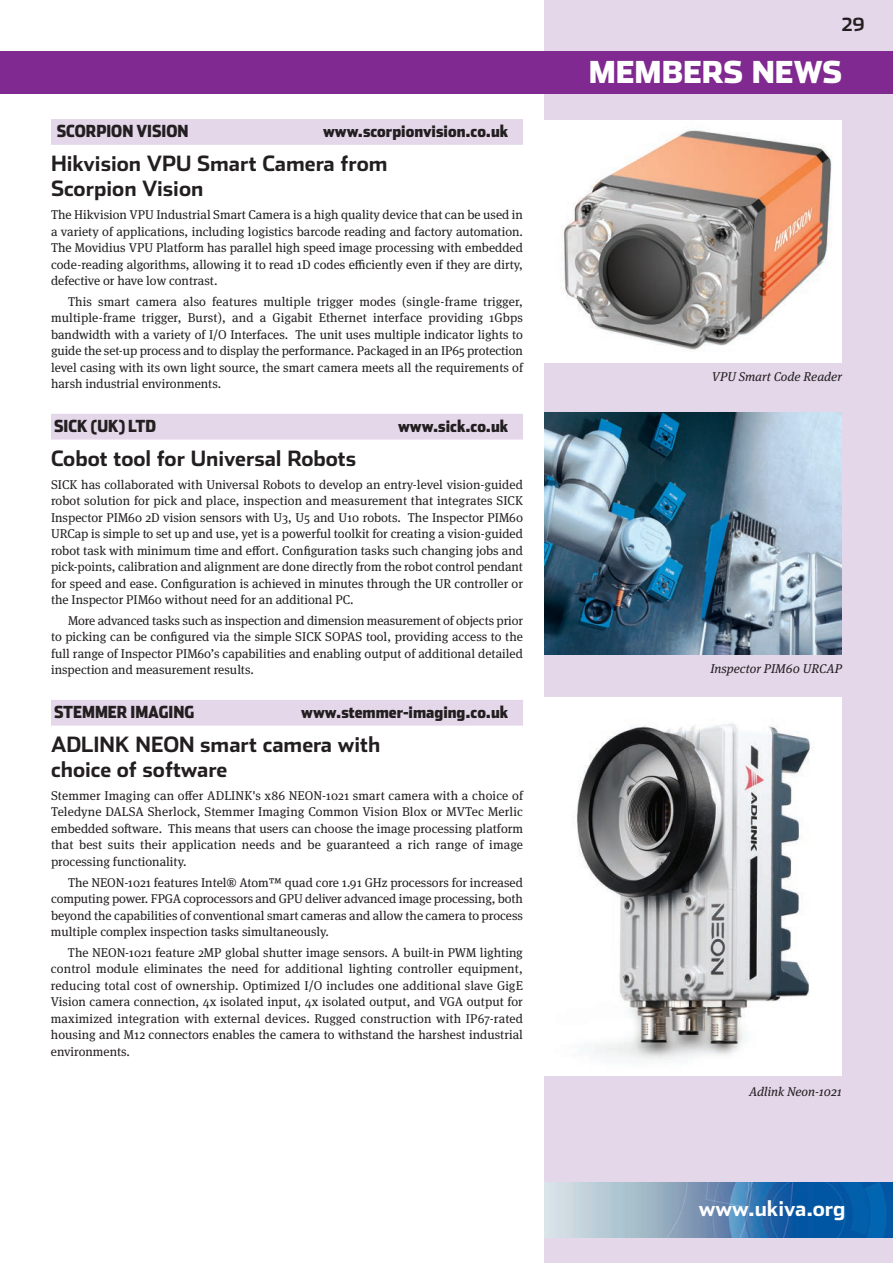
<style>
.page{position:relative;width:893px;height:1263px;background:#fff}
.page>*{position:absolute;margin:0;border:0;box-sizing:border-box;transform-origin:0 0}
.t1{font:900 30px "Stainless";color:#fff}
.t2{font:700 21px/25.2px "Stainless";color:#231f20}
.t3{font:700 21px "Stainless";color:#fff}
.t4{font:700 18px "Stainless";color:#231f20}
.t5{font:900 16.5px "Stainless Cond";color:#231f20}
.t6{font:12.75px/16.5px "Meta Serif OT";color:#231f20;text-align:justify}
.t7{font:italic 12.75px "Meta Serif OT";color:#231f20}
</style>
<div class="page">
<div style="left:544px;top:0;width:349px;height:1263px;background:#e3d7e9"></div>
<div style="left:51px;top:119px;width:472px;height:18px;background:#e3d7e9"></div>
<div style="left:51px;top:133px;width:472px;height:12px;background:#e3d7e9"></div>
<div style="left:51px;top:414px;width:472px;height:18px;background:#e3d7e9"></div>
<div style="left:51px;top:428px;width:472px;height:12px;background:#e3d7e9"></div>
<div style="left:51px;top:700px;width:472px;height:18px;background:#e3d7e9"></div>
<div style="left:51px;top:714px;width:472px;height:12px;background:#e3d7e9"></div>
<img style="left:545px;top:1182px;width:348px;height:55px">
<div style="left:0;top:51px;width:893px;height:43px;background:#802990"></div>
<img style="left:544px;top:413px;width:298px;height:241px">
<img style="left:544px;top:697px;width:298px;height:379px">
<img style="left:544px;top:121px;width:298px;height:241px">
<p class="t5" style="left:57px;top:122px;width:133px">SCORPION VISION</p>
<p class="t5" style="left:323px;top:122px;width:187px">www.scorpionvision.co.uk</p>
<h2 class="t2" style="left:51px;top:151px;width:338px">Hikvision VPU Smart Camera from<br>Scorpion Vision</h2>
<p class="t6" style="left:51px;top:207px;width:473px">The Hikvision VPU Industrial Smart Camera is a high quality device that can be used in a variety of applications, including logistics barcode reading and factory automation.<br>The Movidius VPU Platform has parallel high speed image processing with embedded code-reading algorithms, allowing it to read 1D codes efficiently even if they are dirty, defective or have low contrast.</p>
<p class="t6" style="left:51px;top:294px;width:473px;text-indent:17px">This smart camera also features multiple trigger modes (single-frame trigger, multiple-frame trigger, Burst), and a Gigabit Ethernet interface providing 1Gbps bandwidth with a variety of I/O Interfaces. The unit uses multiple indicator lights to guide the set-up process and to display the performance. Packaged in an IP65 protection level casing with its own light source, the smart camera meets all the requirements of harsh industrial environments.</p>
<p class="t5" style="left:54px;top:416px;width:103px">SICK (UK) LTD</p>
<p class="t5" style="left:398px;top:416px;width:112px">www.sick.co.uk</p>
<h2 class="t2" style="left:51px;top:446px;width:307px">Cobot tool for Universal Robots</h2>
<p class="t6" style="left:51px;top:477px;width:473px">SICK has collaborated with Universal Robots to develop an entry-level vision-guided robot solution for pick and place, inspection and measurement that integrates SICK Inspector PIM60 2D vision sensors with U3, U5 and U10 robots. The Inspector PIM60<br>URCap is simple to set up and use, yet is a powerful toolkit for creating a vision-guided robot task with minimum time and effort. Configuration tasks such changing jobs and pick-points, calibration and alignment are done directly from the robot control pendant for speed and ease. Configuration is achieved in minutes through the UR controller or the Inspector PIM60 without need for an additional PC.</p>
<p class="t6" style="left:51px;top:613px;width:473px;text-indent:17px">More advanced tasks such as inspection and dimension measurement of objects prior to picking can be configured via the simple SICK SOPAS tool, providing access to the full range of Inspector PIM60’s capabilities and enabling output of additional detailed inspection and measurement results.</p>
<p class="t5" style="left:54px;top:702px;width:142px">STEMMER IMAGING</p>
<p class="t5" style="left:301px;top:702px;width:209px">www.stemmer-imaging.co.uk</p>
<h2 class="t2" style="left:51px;top:732px;width:331px">ADLINK NEON smart camera with choice of software</h2>
<p class="t6" style="left:51px;top:788px;width:473px">Stemmer Imaging can offer ADLINK's x86 NEON-1021 smart camera with a choice of Teledyne DALSA Sherlock, Stemmer Imaging Common Vision Blox or MVTec Merlic embedded software. This means that users can choose the image processing platform that best suits their application needs and be guaranteed a rich range of image processing functionality.</p>
<p class="t6" style="left:51px;top:875px;width:474px;text-indent:17px">The NEON-1021 features Intel® Atom™ quad core 1.91 GHz processors for increased computing power. FPGA coprocessors and GPU deliver advanced image processing, both beyond the capabilities of conventional smart cameras and allow the camera to process multiple complex inspection tasks simultaneously.</p>
<p class="t6" style="left:51px;top:945px;width:474px;text-indent:17px">The NEON-1021 feature 2MP global shutter image sensors. A built-in PWM lighting control module eliminates the need for additional lighting controller equipment, reducing total cost of ownership. Optimized I/O includes one additional slave GigE Vision camera connection, 4x isolated input, 4x isolated output, and VGA output for maximized integration with external devices. Rugged construction with IP67-rated housing and M12 connectors enables the camera to withstand the harshest industrial environments.</p>
<h3 class="t4" style="left:842px;top:15px;width:24px">29</h3>
<h1 class="t1" style="left:589px;top:55px;width:255px">MEMBERS NEWS</h1>
<p class="t7" style="left:712px;top:372px;width:131px">VPU Smart Code Reader</p>
<p class="t7" style="left:710px;top:664px;width:133px">Inspector PIM60 URCAP</p>
<p class="t7" style="left:749px;top:1087px;width:94px">Adlink Neon-1021</p>
<h2 class="t3" style="left:699px;top:1197px;width:148px">www.ukiva.org</h2>
</div>
